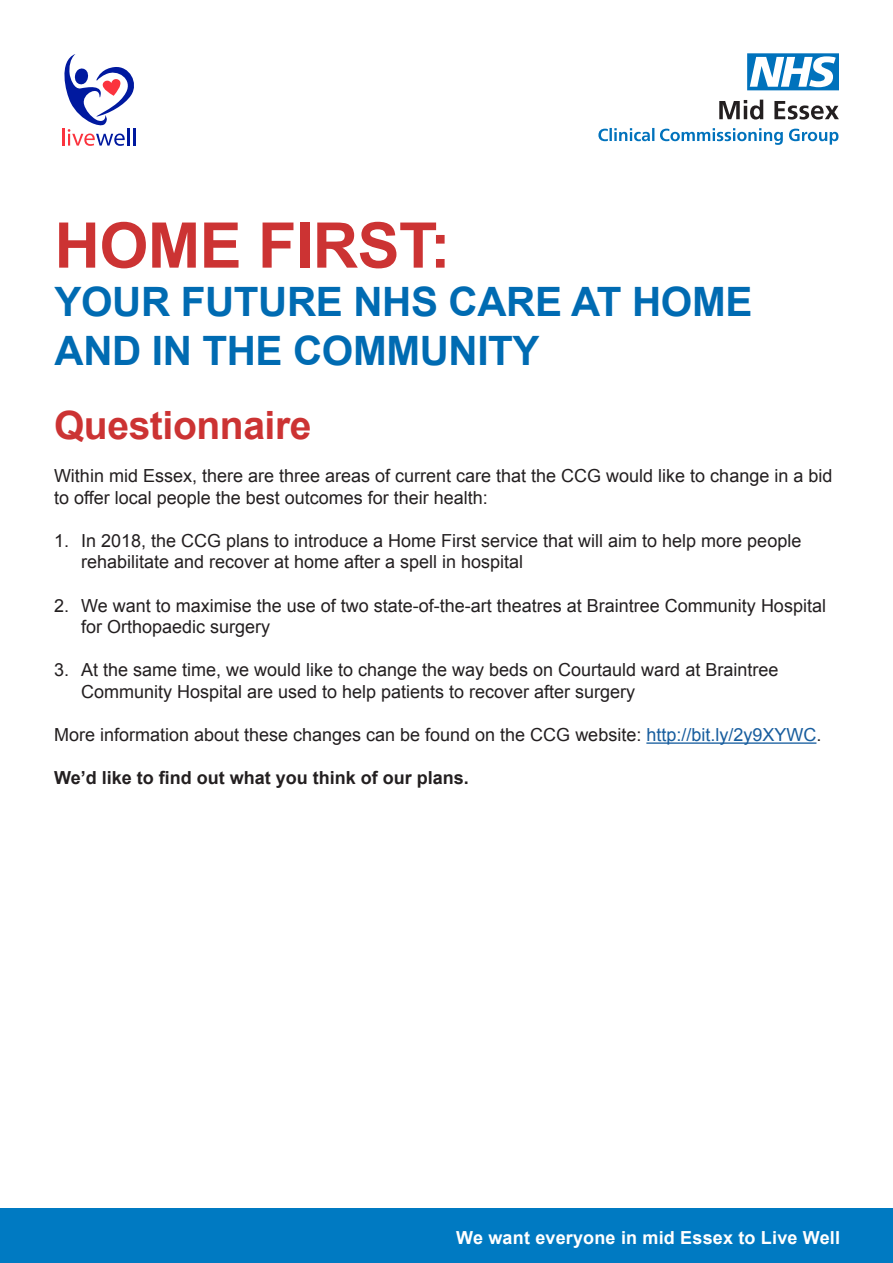
<style>
.page{position:relative;width:893px;height:1263px;background:#fff}
.page>*{position:absolute;margin:0;border:0;box-sizing:border-box;transform-origin:0 0}
.t1{font:700 63px "Arial";letter-spacing:-.01em;color:#c33}
.t2{font:700 40.5px/48.6px "Arial";letter-spacing:-.01em;color:#006bb2}
.Main_body_text{font:700 39px "Arial";letter-spacing:-.01em;color:#c33}
.Main_body_text-2{font:18px/21.6px "Arial";color:#231f20}
.Main_body_text-3{font:700 18px "Arial";color:#231f20}
.t3{font:700 18px "Arial";letter-spacing:.01em;color:#fff}
.s1{color:#175d9e}
</style>
<div class="page">
<div style="left:0;top:1209px;width:893px;height:54px;background:#007ac2"></div>
<svg style="left:598px;top:128px;width:240px;height:17px"></svg>
<svg style="left:719px;top:100px;width:120px;height:20px"></svg>
<svg style="left:747px;top:54px;width:92px;height:36px"></svg>
<svg style="left:62px;top:54px;width:73px;height:92px"></svg>
<hr style="left:646px;top:742px;width:170px;height:2px;background:#175d9e">
<p class="t1" style="left:55px;top:203px;width:398px">HOME FIRST:</p>
<p class="t2" style="left:55px;top:279px;width:699px">YOUR FUTURE NHS CARE AT HOME<br>AND IN THE COMMUNITY</p>
<p class="Main_body_text" style="left:54px;top:399px;width:259px">Questionnaire</p>
<p class="Main_body_text-2" style="left:54px;top:465px;width:780px">Within mid Essex, there are three areas of current care that the CCG would like to change in a bid to offer local people the best outcomes for their health:</p>
<p class="Main_body_text-2" style="left:81px;top:530px;width:722px;text-indent:-27px">1. In 2018, the CCG plans to introduce a Home First service that will aim to help more people rehabilitate and recover at home after a spell in hospital</p>
<p class="Main_body_text-2" style="left:81px;top:595px;width:746px;text-indent:-27px">2. We want to maximise the use of two state-of-the-art theatres at Braintree Community Hospital for Orthopaedic surgery</p>
<p class="Main_body_text-2" style="left:81px;top:659px;width:699px;text-indent:-27px">3. At the same time, we would like to change the way beds on Courtauld ward at Braintree<br>Community Hospital are used to help patients to recover after surgery</p>
<p class="Main_body_text-2" style="left:54px;top:724px;width:769px">More information about these changes can be found on the CCG website: <span class="s1">http://bit.ly/2y9XYWC</span>.</p>
<p class="Main_body_text-3" style="left:54px;top:766px;width:416px">We’d like to find out what you think of our plans.</p>
<p class="t3" style="left:456px;top:1226px;width:385px">We want everyone in mid Essex to Live Well</p>
</div>
